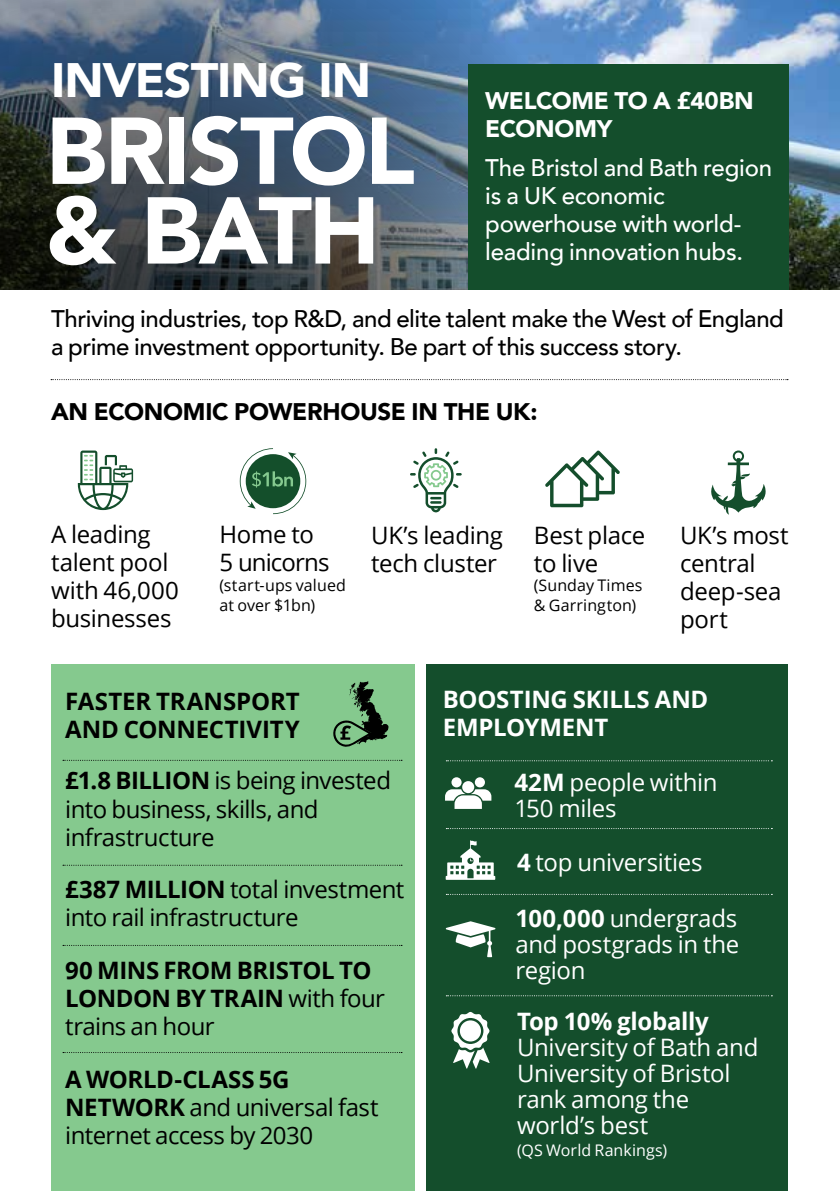
<style>
.page{position:relative;width:840px;height:1191px;background:#fff}
.page>*{position:absolute;margin:0;border:0;box-sizing:border-box;transform-origin:0 0}
.t1{font:900 93.6px/79.6px "Avenir";letter-spacing:-.035em;color:#fff}
.t2{font:900 48.2px "Avenir";letter-spacing:-.025em;color:#fff}
.t3{font:24px/28px "Open Sans";letter-spacing:-.02em;color:#000}
.t4{font:24px/26px "Open Sans";letter-spacing:-.015em;color:#fff}
.t5{font:500 24px/28px "Avenir";letter-spacing:-.02em;color:#000}
.t6{font:700 24px/28px "Open Sans";letter-spacing:-.01em;color:#000}
.t7{font:500 24px/28px "Avenir";letter-spacing:-.01em;color:#fff}
.t8{font:700 24px/28px "Open Sans";letter-spacing:-.01em;color:#fff}
.t9{font:900 24px "Avenir";letter-spacing:-.01em;color:#000}
.t10{font:900 24px/28px "Avenir";letter-spacing:-.01em;color:#fff}
.t11{font:16px/20px "Open Sans";letter-spacing:.005em;color:#000}
.t12{font:16px "Open Sans";letter-spacing:.005em;color:#fff}
.s1{font-weight:700}
.s2{font-weight:400}
</style>
<div class="page">
<img style="left:641px;top:0;width:198px;height:289px">
<svg style="left:0;top:0;width:641px;height:289px;background:#485b6e"></svg>
<div style="left:468px;top:64px;width:320px;height:225px;background:#144e2c"></div>
<div style="left:425px;top:664px;width:362px;height:527px;background:#144e2c"></div>
<div style="left:51px;top:664px;width:363px;height:527px;background:#85c98e"></div>
<svg style="left:51px;top:379px;width:736px;height:1px"></svg>
<svg style="left:711px;top:450px;width:55px;height:64px"></svg>
<svg style="left:446px;top:760px;width:326px;height:1px"></svg>
<svg style="left:63px;top:760px;width:339px;height:1px"></svg>
<svg style="left:63px;top:864px;width:339px;height:1px"></svg>
<svg style="left:63px;top:945px;width:339px;height:1px"></svg>
<svg style="left:63px;top:1052px;width:339px;height:1px"></svg>
<svg style="left:446px;top:828px;width:326px;height:1px"></svg>
<svg style="left:446px;top:995px;width:326px;height:1px"></svg>
<svg style="left:446px;top:894px;width:326px;height:1px"></svg>
<svg style="left:445px;top:921px;width:50px;height:36px"></svg>
<div style="left:451px;top:777px;width:10px;height:10px;background:#fff;border-radius:50%"></div>
<div style="left:474px;top:777px;width:10px;height:10px;background:#fff;border-radius:50%"></div>
<svg style="left:445px;top:789px;width:46px;height:20px"></svg>
<div style="left:462px;top:781px;width:12px;height:12px;background:#fff;border-radius:50%"></div>
<svg style="left:445px;top:840px;width:50px;height:40px"></svg>
<svg style="left:333px;top:681px;width:55px;height:66px"></svg>
<svg style="left:451px;top:1012px;width:38px;height:56px"></svg>
<svg style="left:78px;top:450px;width:55px;height:60px"></svg>
<svg style="left:410px;top:448px;width:51px;height:64px"></svg>
<svg style="left:545px;top:450px;width:75px;height:57px"></svg>
<svg style="left:240px;top:448px;width:66px;height:66px"></svg>
<h2 class="t2" style="left:51px;top:39px;width:321px">INVESTING IN</h2>
<h1 class="t1" style="left:46px;top:109px;width:370px">BRISTOL &amp; BATH</h1>
<p class="t10" style="left:485px;top:86px;width:270px">WELCOME TO A £40BN<br>ECONOMY</p>
<p class="t7" style="left:485px;top:152px;width:288px">The Bristol and Bath region is a UK economic powerhouse with world&shy;leading innovation hubs.</p>
<p class="t5" style="left:51px;top:304px;width:734px">Thriving industries, top R&amp;D, and elite talent make the West of England a prime investment opportunity. Be part of this success story.</p>
<p class="t9" style="left:51px;top:391px;width:487px">AN ECONOMIC POWERHOUSE IN THE UK:</p>
<p class="t3" style="left:51px;top:520px;width:129px">A leading talent pool with 46,000 businesses</p>
<p class="t3" style="left:219px;top:520px;width:112px">Home to<br>5 unicorns</p>
<p class="t11" style="left:219px;top:575px;width:128px">(start-ups valued at over $1bn)</p>
<p class="t3" style="left:371px;top:520px;width:133px">UK’s leading tech cluster</p>
<p class="t3" style="left:679px;top:520px;width:110px">UK’s most central deep-sea port</p>
<p class="t3" style="left:533px;top:520px;width:113px">Best place to live</p>
<p class="t11" style="left:533px;top:575px;width:110px">(Sunday Times &amp; Garrington)</p>
<p class="t6" style="left:65px;top:687px;width:236px">FASTER TRANSPORT<br>AND CONNECTIVITY</p>
<p class="t8" style="left:442px;top:685px;width:267px">BOOSTING SKILLS AND<br>EMPLOYMENT</p>
<p class="t3" style="left:65px;top:766px;width:327px"><span class="s1">£1.8 BILLION</span> is being invested into business, skills, and infrastructure</p>
<p class="t3" style="left:65px;top:875px;width:340px"><span class="s1">£387 MILLION</span> total investment into rail infrastructure</p>
<p class="t6" style="left:65px;top:955px;width:321px">90 MINS FROM BRISTOL TO<br>LONDON BY TRAIN <span class="s2">with four trains an hour</span></p>
<p class="t3" style="left:65px;top:1064px;width:314px"><span class="s1">A WORLD-CLASS 5G<br>NETWORK</span> and universal fast internet access by 2030</p>
<p class="t4" style="left:514px;top:768px;width:205px"><span class="s1">42M</span> people within<br>150 miles</p>
<p class="t4" style="left:516px;top:848px;width:187px"><span class="s1">4</span> top universities</p>
<p class="t4" style="left:515px;top:905px;width:225px;text-align:justify"><span class="s1">100,000</span> undergrads and postgrads in the region</p>
<p class="t8" style="left:516px;top:1007px;width:193px">Top 10% globally</p>
<p class="t4" style="left:516px;top:1034px;width:243px">University of Bath and<br>University of Bristol rank among the world’s best</p>
<p class="t12" style="left:516px;top:1139px;width:152px">(QS World Rankings)</p>
</div>
